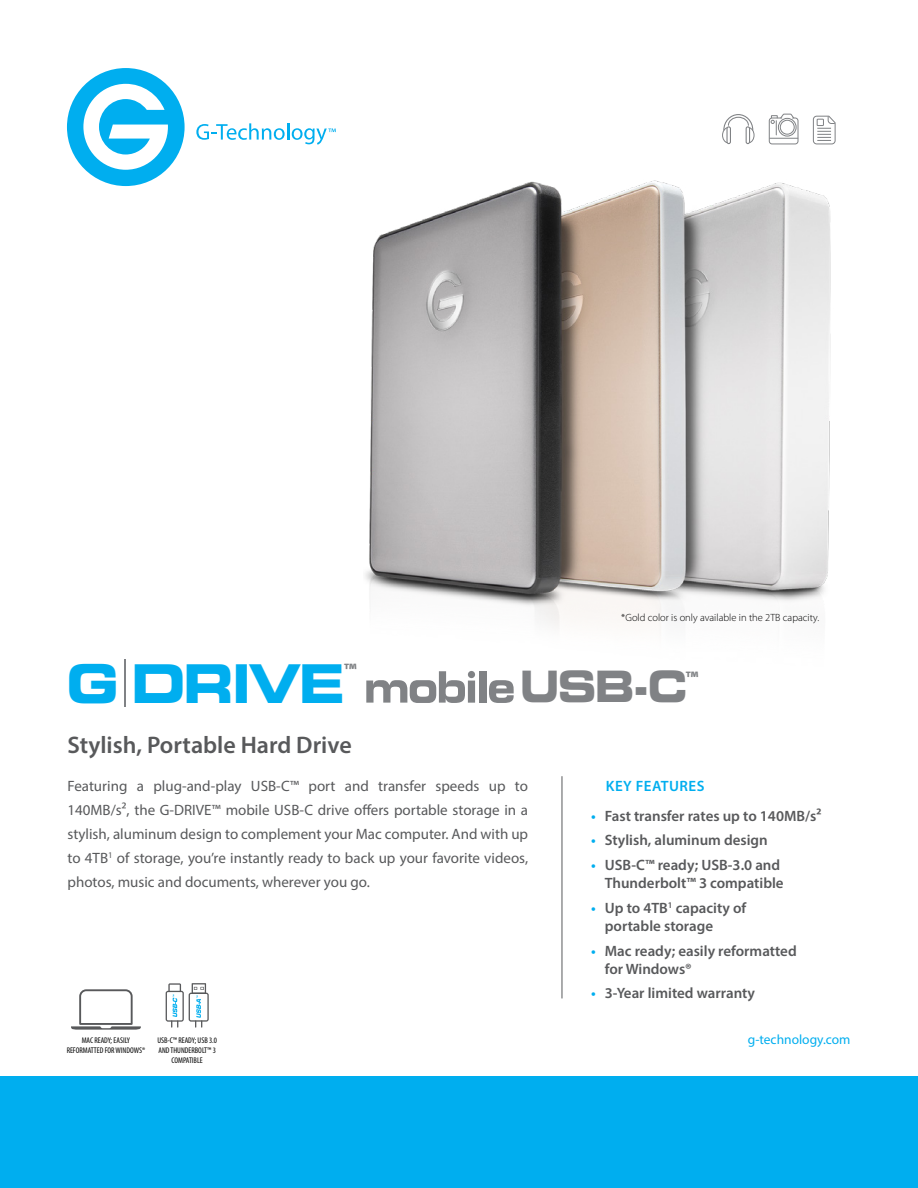
<style>
.page{position:relative;width:918px;height:1188px;background:#fff}
.page>*{position:absolute;margin:0;border:0;box-sizing:border-box;transform-origin:0 0}
.t1{font:53.55px "Eurostile Bold Extended Two";letter-spacing:-.05em;color:#00aeef;scale:.92 1}
.t2{font:43.35px "Eurostile Bold Extended Two";color:#808285;scale:.87 1}
.t3{font:600 24px "Myriad Pro";color:#58595b}
.t4{font:700 19.8px "Myriad Pro";color:#808285}
.t5{font:15px/24px "Myriad Pro";color:#58595b;text-align:justify}
.t6{font:600 15px/18px "Myriad Pro";color:#58595b}
.t7{font:600 15px "Myriad Pro";letter-spacing:.03em;color:#00aeef}
.t8{font:13.5px "Myriad Pro";color:#00aeef}
.t9{font:300 10.5px "Myriad Pro";color:#000}
.t10{font:condensed 8.25px/9.9px "Myriad Pro";color:#000;text-align:center}
.s1{color:#00aeef}
</style>
<div class="page">
<svg style="left:67px;top:68px;width:118px;height:118px"></svg>
<svg style="left:196px;top:123px;width:140px;height:22px"></svg>
<div style="left:0;top:1076px;width:918px;height:112px;background:#00aeef"></div>
<svg style="left:71px;top:989px;width:70px;height:41px"></svg>
<hr style="left:562px;top:776px;width:1px;height:222px;background:#58595b">
<svg style="left:768px;top:113px;width:31px;height:26px"></svg>
<svg style="left:812px;top:115px;width:24px;height:24px"></svg>
<hr style="left:125px;top:659px;width:1px;height:48px;background:#808285">
<div style="left:479px;top:671px;width:7px;height:32px;background:#808285"></div>
<svg style="left:489px;top:687px;width:25px;height:16px"></svg>
<svg style="left:366px;top:687px;width:109px;height:16px"></svg>
<svg style="left:166px;top:983px;width:43px;height:44px"></svg>
<svg style="left:722px;top:114px;width:33px;height:25px"></svg>
<div style="left:726px;top:126px;width:5px;height:18px;border:1px solid #808285;border-radius:2px"></div>
<img style="left:365px;top:139px;width:471px;height:548px">
<h1 class="t1" style="left:67px;top:646px;width:304px">G DRIVE</h1>
<h3 class="t4" style="left:344px;top:658px;width:14px">™</h3>
<h3 class="t3" style="left:68px;top:729px;width:286px">Stylish, Portable Hard Drive</h3>
<p class="t9" style="left:621px;top:611px;width:199px">*Gold color is only available in the 2TB capacity.</p>
<h2 class="t2" style="left:520px;top:656px;width:207px">USB-C<sup>™</sup></h2>
<p class="t5" style="left:67px;top:773px;width:462px">Featuring a plug-and-play USB-C™ port and transfer speeds up to 140MB/s2, the G-DRIVE™ mobile USB-C drive offers portable storage in a stylish, aluminum design to complement your Mac computer. And with up to 4TB<sup>1</sup> of storage, you’re instantly ready to back up your favorite videos, photos, music and documents, wherever you go.</p>
<p class="t7" style="left:606px;top:776px;width:100px">KEY FEATURES</p>
<p class="t6" style="left:591px;top:806px;width:232px"><span class="s1">•</span> Fast transfer rates up to 140MB/s2</p>
<p class="t6" style="left:591px;top:831px;width:178px"><span class="s1">•</span> Stylish, aluminum design</p>
<p class="t6" style="left:591px;top:856px;width:194px;text-align:right"><span class="s1">•</span> USB-C™ ready; USB-3.0 and<br>Thunderbolt™ 3 compatible</p>
<p class="t6" style="left:605px;top:898px;width:143px;text-indent:-14px"><span class="s1">•</span> Up to 4TB<sup>1</sup> capacity of portable storage</p>
<p class="t6" style="left:605px;top:941px;width:193px;text-indent:-14px"><span class="s1">•</span> Mac ready; easily reformatted for Windows®</p>
<p class="t6" style="left:591px;top:984px;width:165px"><span class="s1">•</span> 3-Year limited warranty</p>
<p class="t10" style="left:67px;top:1036px;width:80px">MAC READY; EASILY<br>REFORMATTED FOR WINDOWS®</p>
<p class="t10" style="left:157px;top:1036px;width:61px">USB-C™ READY; USB 3.0<br>AND THUNDERBOLT™ 3<br>COMPATIBLE</p>
<p class="t8" style="left:748px;top:1032px;width:104px">g-technology.com</p>
</div>
